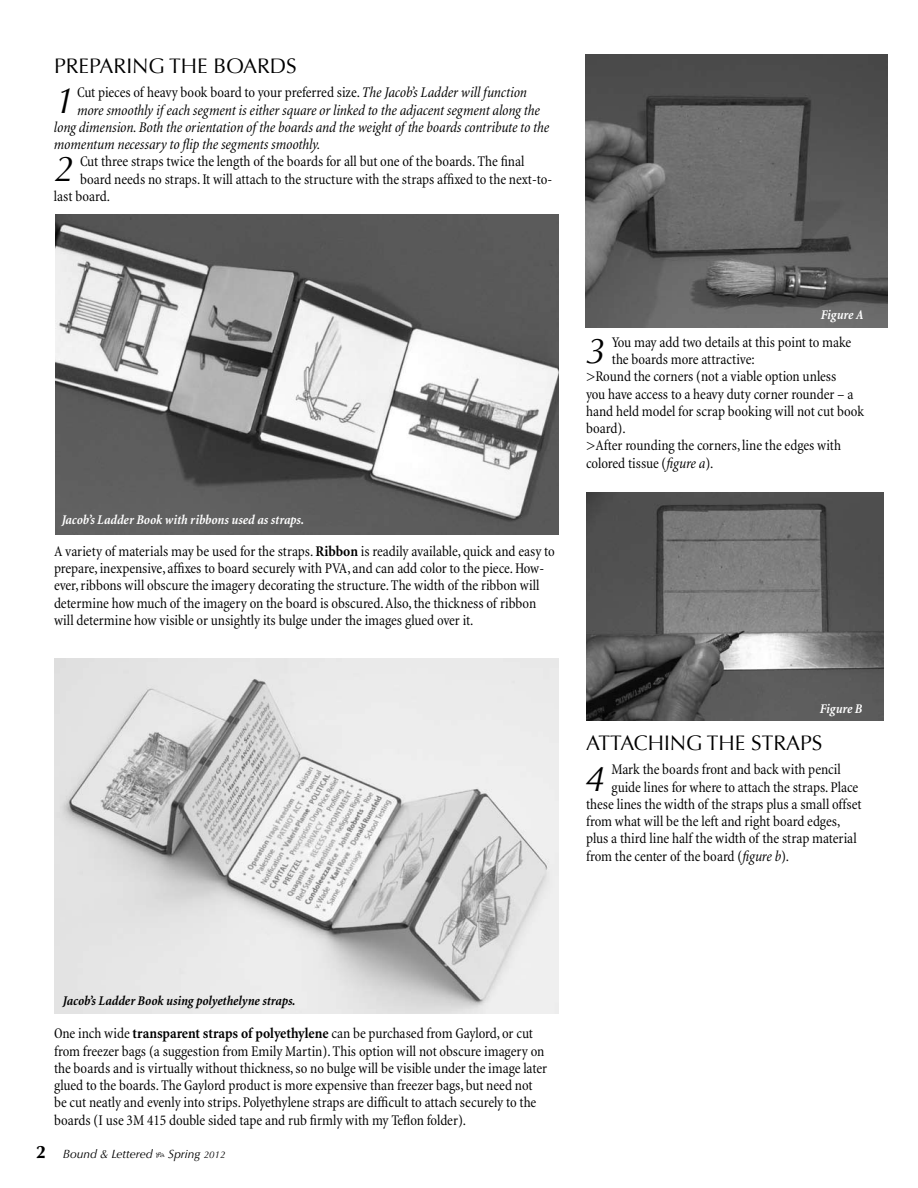
<style>
.page{position:relative;width:918px;height:1188px;background:#fff}
.page>*{position:absolute;margin:0;border:0;box-sizing:border-box;transform-origin:0 0}
.t1{font:italic 36px/67.7px "Optima";color:#000}
.t2{font:21px "Optima";color:#000}
.t3{font:700 18px "Optima LT";color:#000}
.t4{font:condensed 15px/17.2px "Minion";letter-spacing:-.005em;color:#000}
.t5{font:italic condensed 15px "Minion";letter-spacing:-.005em;color:#000}
.t6{font:italic 700 condensed 13.5px "Minion";letter-spacing:-.005em;color:#fff}
.t7{font:italic 700 condensed 13.5px "Minion";letter-spacing:-.005em;color:#000}
.t8{font:italic 12px "Optima LT";color:#000}
.s1{font-style:italic}
.s2{font-weight:700}
.s3{font-size:9.75px}
</style>
<div class="page">
<img style="left:55px;top:214px;width:503px;height:320px">
<img style="left:54px;top:658px;width:504px;height:356px">
<img style="left:585px;top:54px;width:302px;height:273px">
<img style="left:586px;top:492px;width:298px;height:229px">
<h2 class="t2" style="left:54px;top:54px;width:244px">PREPARING THE BOARDS</h2>
<p class="t4" style="left:77px;top:84px;width:451px">Cut pieces of heavy book board to your preferred size. <span class="s1">The Jacob’s Ladder will function</span></p>
<p class="t5" style="left:77px;top:102px;width:464px">more smoothly if each segment is either square or linked to the adjacent segment along the</p>
<p class="t5" style="left:54px;top:119px;width:497px">long dimension. Both the orientation of the boards and the weight of the boards contribute to the</p>
<p class="t5" style="left:54px;top:137px;width:268px">momentum necessary to flip the segments smoothly.</p>
<p class="t4" style="left:80px;top:153px;width:446px">Cut three straps twice the length of the boards for all but one of the boards. The final</p>
<p class="t4" style="left:80px;top:171px;width:474px">board needs no straps. It will attach to the structure with the straps affixed to the next-to-</p>
<p class="t4" style="left:54px;top:188px;width:58px">last board.</p>
<h1 class="t1" style="left:54px;top:68px;width:22px">1<br>2</h1>
<p class="t6" style="left:62px;top:513px;width:244px">Jacob’s Ladder Book with ribbons used as straps.</p>
<p class="t4" style="left:54px;top:543px;width:502px">A variety of materials may be used for the straps. <span class="s2">Ribbon</span> is readily available, quick and easy to prepare, inexpensive, affixes to board securely with PVA, and can add color to the piece. How&shy;ever, ribbons will obscure the imagery decorating the structure. The width of the ribbon will determine how much of the imagery on the board is obscured. Also, the thickness of ribbon will determine how visible or unsightly its bulge under the images glued over it.</p>
<p class="t6" style="left:821px;top:308px;width:44px">Figure A</p>
<p class="t4" style="left:612px;top:334px;width:241px">You may add two details at this point to make</p>
<p class="t4" style="left:612px;top:351px;width:144px">the boards more attractive:</p>
<p class="t4" style="left:586px;top:368px;width:252px">&gt;Round the corners (not a viable option unless</p>
<p class="t4" style="left:586px;top:386px;width:269px">you have access to a heavy duty corner rounder – a</p>
<p class="t4" style="left:586px;top:403px;width:279px">hand held model for scrap booking will not cut book</p>
<p class="t4" style="left:586px;top:420px;width:41px">board).</p>
<p class="t4" style="left:586px;top:437px;width:256px">&gt;After rounding the corners, line the edges with</p>
<p class="t4" style="left:586px;top:455px;width:129px">colored tissue (<span class="s1">figure a</span>).</p>
<h1 class="t1" style="left:586px;top:317px;width:22px">3</h1>
<p class="t6" style="left:820px;top:702px;width:44px">Figure B</p>
<h2 class="t2" style="left:586px;top:731px;width:238px">ATTACHING THE STRAPS</h2>
<p class="t4" style="left:611px;top:761px;width:231px">Mark the boards front and back with pencil</p>
<p class="t4" style="left:611px;top:779px;width:248px">guide lines for where to attach the straps. Place</p>
<p class="t4" style="left:586px;top:796px;width:277px">these lines the width of the straps plus a small offset</p>
<p class="t4" style="left:586px;top:813px;width:256px">from what will be the left and right board edges,</p>
<p class="t4" style="left:586px;top:830px;width:272px">plus a third line half the width of the strap material</p>
<p class="t4" style="left:586px;top:848px;width:205px">from the center of the board (<span class="s1">figure b</span>).</p>
<h1 class="t1" style="left:585px;top:745px;width:22px">4</h1>
<p class="t7" style="left:63px;top:993px;width:234px">Jacob’s Ladder Book using polyethelyne straps.</p>
<p class="t4" style="left:54px;top:1025px;width:495px">One inch wide <span class="s2">transparent straps of polyethylene</span> can be purchased from Gaylord, or cut from freezer bags (a suggestion from Emily Martin). This option will not obscure imagery on the boards and is virtually without thickness, so no bulge will be visible under the image later glued to the boards. The Gaylord product is more expensive than freezer bags, but need not be cut neatly and evenly into strips. Polyethylene straps are difficult to attach securely to the boards (I use 3M 415 double sided tape and rub firmly with my Teflon folder).</p>
<p class="t3" style="left:36px;top:1141px;width:12px">2</p>
<p class="t8" style="left:63px;top:1147px;width:91px">Bound &amp; Lettered</p>
<p class="t8" style="left:168px;top:1147px;width:59px">Spring <span class="s3">2012</span></p>
</div>
